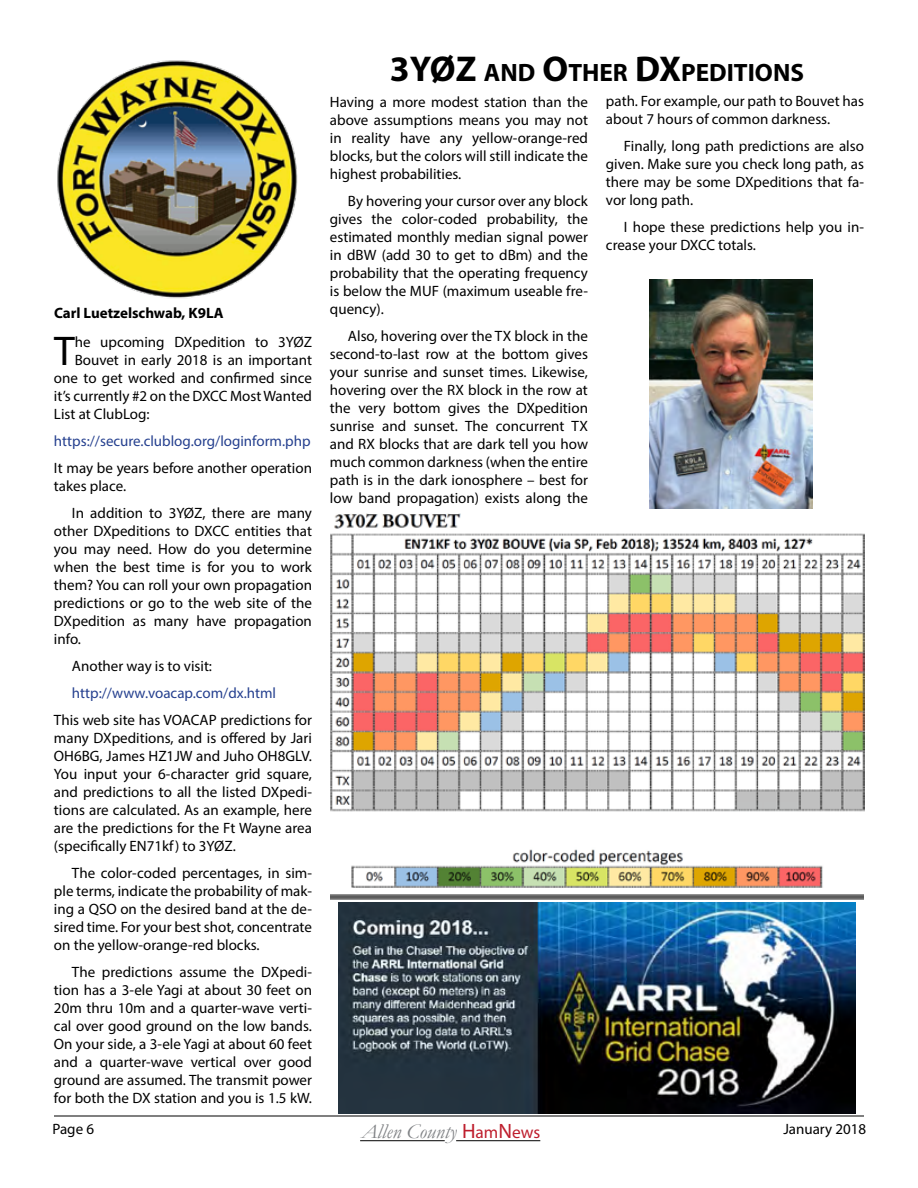
<style>
.page{position:relative;width:918px;height:1188px;background:#fff}
.page>*{position:absolute;margin:0;border:0;box-sizing:border-box;transform-origin:0 0}
.t1{font:41.7px "Myriad Pro";color:#000}
.t2{font:700 25.2px "Myriad Pro";color:#000}
.t3{font:italic 20.85px "Garamond";color:#808285}
.t4{font:15px/18px "Myriad Pro";color:#000;text-align:justify}
.t5{font:15px "Myriad Pro";color:#25408f}
.t6{font:700 15px "Myriad Pro";color:#000}
.s1{font-size:36px}
.s2{font-family:"Myriad Pro";font-style:normal;color:#be1e2d}
.s3{font-family:"Myriad Pro";font-style:normal;font-size:17.4px;color:#be1e2d}
</style>
<div class="page">
<hr style="left:360px;top:1140px;width:85px;height:1px;background:#000">
<hr style="left:456px;top:1140px;width:84px;height:1px;background:#000">
<hr style="left:54px;top:1116px;width:810px;height:1px;background:#000">
<img style="left:57px;top:60px;width:241px;height:238px">
<img style="left:650px;top:280px;width:163px;height:229px">
<img style="left:330px;top:513px;width:534px;height:375px">
<img style="left:339px;top:903px;width:516px;height:211px">
<p class="t6" style="left:54px;top:304px;width:171px">Carl Luetzelschwab, K9LA</p>
<h1 class="t1" style="left:54px;top:325px;width:22px">T</h1>
<p class="t4" style="left:75px;top:333px;width:239px">he upcoming DXpedition to 3YØZ</p>
<p class="t4" style="left:75px;top:351px;width:239px">Bouvet in early 2018 is an important</p>
<p class="t4" style="left:54px;top:369px;width:259px">one to get worked and confirmed since</p>
<p class="t4" style="left:54px;top:387px;width:259px">it’s currently #2 on the DXCC Most Wanted</p>
<p class="t4" style="left:54px;top:405px;width:97px">List at ClubLog:</p>
<p class="t5" style="left:54px;top:432px;width:258px">https://secure.clublog.org/loginform.php</p>
<p class="t4" style="left:54px;top:459px;width:260px">It may be years before another operation takes place.</p>
<p class="t4" style="left:54px;top:504px;width:260px;text-indent:18px">In addition to 3YØZ, there are many other DXpeditions to DXCC entities that you may need. How do you determine when the best time is for you to work them? You can roll your own propagation predictions or go to the web site of the DXpedition as many have propagation info.</p>
<p class="t4" style="left:72px;top:657px;width:142px">Another way is to visit:</p>
<p class="t5" style="left:72px;top:684px;width:206px">http://www.voacap.com/dx.html</p>
<p class="t4" style="left:54px;top:711px;width:260px">This web site has VOACAP predictions for many DXpeditions, and is offered by Jari OH6BG, James HZ1JW and Juho OH8GLV.<br>You input your 6-character grid square, and predictions to all the listed DXpedi&shy;tions are calculated. As an example, here are the predictions for the Ft Wayne area (specifically EN71kf) to 3YØZ.</p>
<p class="t4" style="left:54px;top:864px;width:260px;text-indent:18px">The color-coded percentages, in sim&shy;ple terms, indicate the probability of mak&shy;ing a QSO on the desired band at the de&shy;sired time. For your best shot, concentrate on the yellow-orange-red blocks.</p>
<p class="t4" style="left:54px;top:963px;width:260px;text-indent:18px">The predictions assume the DXpedi&shy;tion has a 3-ele Yagi at about 30 feet on 20m thru 10m and a quarter-wave verti&shy;cal over good ground on the low bands.<br>On your side, a 3-ele Yagi at about 60 feet and a quarter-wave vertical over good ground are assumed. The transmit power for both the DX station and you is 1.5 kW.</p>
<h2 class="t2" style="left:390px;top:56px;width:414px"><span class="s1">3YØZ</span> AND <span class="s1">O</span>THER <span class="s1">DX</span>PEDITIONS</h2>
<p class="t4" style="left:330px;top:92px;width:260px">Having a more modest station than the above assumptions means you may not in reality have any yellow-orange-red blocks, but the colors will still indicate the highest probabilities.</p>
<p class="t4" style="left:330px;top:191px;width:260px;text-indent:18px">By hovering your cursor over any block gives the color-coded probability, the estimated monthly median signal power in dBW (add 30 to get to dBm) and the probability that the operating frequency is below the MUF (maximum useable fre&shy;quency).</p>
<p class="t4" style="left:330px;top:326px;width:260px;text-indent:18px">Also, hovering over the TX block in the second-to-last row at the bottom gives your sunrise and sunset times. Likewise, hovering over the RX block in the row at the very bottom gives the DXpedition sunrise and sunset. The concurrent TX and RX blocks that are dark tell you how much common darkness (when the entire path is in the dark ionosphere – best for low band propagation) exists along the</p>
<p class="t4" style="left:606px;top:92px;width:260px">path. For example, our path to Bouvet has about 7 hours of common darkness.</p>
<p class="t4" style="left:606px;top:137px;width:260px;text-indent:18px">Finally, long path predictions are also given. Make sure you check long path, as there may be some DXpeditions that fa&shy;vor long path.</p>
<p class="t4" style="left:606px;top:218px;width:260px;text-indent:18px">I hope these predictions help you in&shy;crease your DXCC totals.</p>
<p class="t4" style="left:52px;top:1120px;width:43px">Page 6</p>
<h3 class="t3" style="left:361px;top:1118px;width:180px">Allen County <span class="s2">H</span><span class="s3">am</span><span class="s2">N</span><span class="s3">ews</span></h3>
<p class="t4" style="left:783px;top:1120px;width:84px">January 2018</p>
</div>
